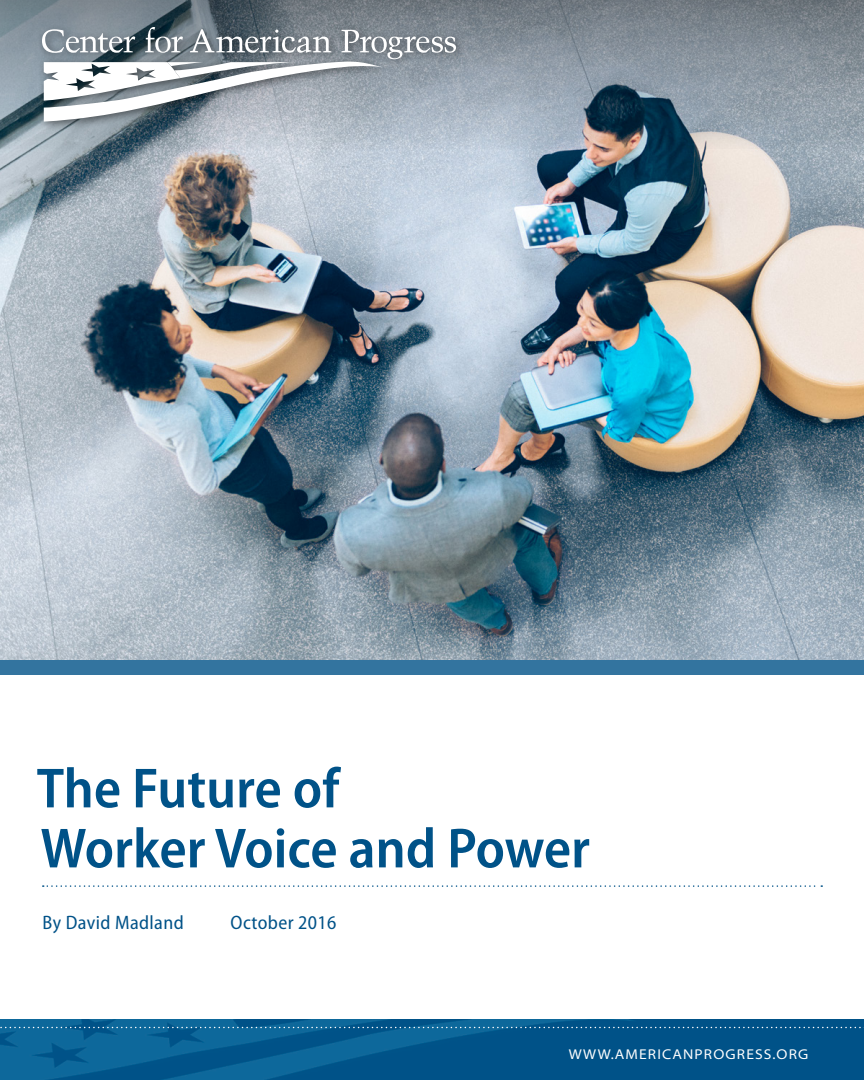
<style>
.page{position:relative;width:864px;height:1080px;background:#fff}
.page>*{position:absolute;margin:0;border:0;box-sizing:border-box;transform-origin:0 0}
.t1{font:600 semi-condensed 57px/60px "Myriad Pro";color:#005288}
.t2{font:semi-condensed 19.5px "Myriad Pro";letter-spacing:.02em;color:#005288}
.t3{font:semi-expanded 14.25px "Myriad Pro";letter-spacing:.08em;color:#fff}
</style>
<div class="page">
<img style="left:0;top:1019px;width:864px;height:61px">
<img style="left:0;top:148px;width:864px;height:512px">
<svg style="left:43px;top:885px;width:779px;height:2px"></svg>
<div style="left:0;top:660px;width:864px;height:15px;background:#33749f"></div>
<svg style="left:0;top:0;width:864px;height:148px;background:#84909a"></svg>
<div style="left:36px;top:21px;width:430px;height:111px;background:#000;opacity:.5"></div>
<svg style="left:42px;top:27px;width:414px;height:95px"></svg>
<svg style="left:0;top:1027px;width:864px;height:1px"></svg>
<p class="t1" style="left:37px;top:759px;width:555px">The Future of<br>Worker Voice and Power</p>
<p class="t2" style="left:43px;top:912px;width:143px">By David Madland</p>
<p class="t2" style="left:231px;top:912px;width:108px">October 2016</p>
<p class="t3" style="left:569px;top:1047px;width:241px">WWW.AMERICANPROGRESS.ORG</p>
</div>
